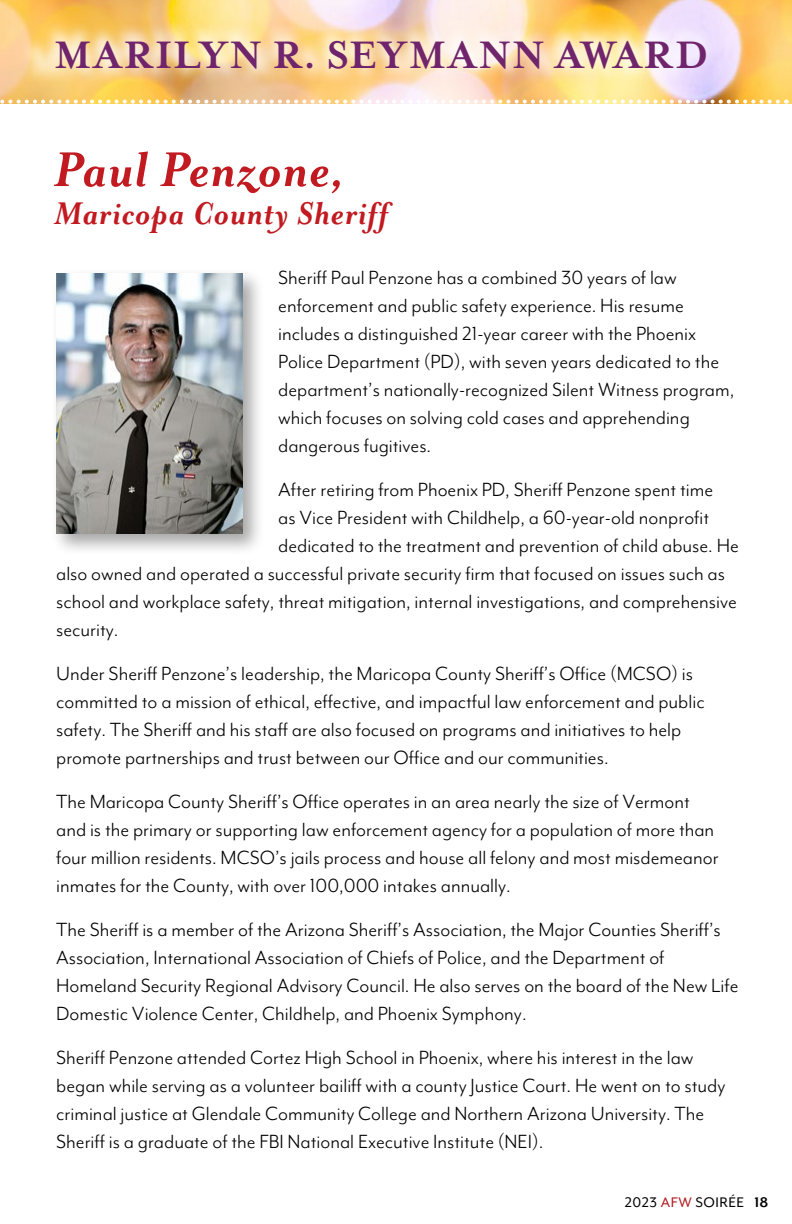
<style>
.page{position:relative;width:792px;height:1224px;background:#fff}
.page>*{position:absolute;margin:0;border:0;box-sizing:border-box;transform-origin:0 0}
.t1{font:italic 700 56px "Mrs Eaves OT";letter-spacing:.02em;color:#c11a20}
.t2{font:700 44px "Mrs Eaves OT";letter-spacing:.04em;color:#70246b}
.t3{font:italic 700 36px "Mrs Eaves OT";letter-spacing:.025em;color:#c11a20}
.t4{font:22px/28px "Mr Eaves Mod OT";color:#000}
.t5{font:16px "Mr Eaves Mod OT";letter-spacing:.03em;color:#000}
.s1{color:#af1b20}
.s2{font-weight:700}
</style>
<div class="page">
<img style="left:0;top:0;width:792px;height:104px">
<svg style="left:0;top:100px;width:778px;height:4px"></svg>
<div style="left:50px;top:267px;width:215px;height:289px;background:#000;opacity:.35"></div>
<img style="left:56px;top:273px;width:186px;height:261px">
<svg style="left:20px;top:35px;width:671px;height:50px;background:#f7ce8e"></svg>
<div style="left:37px;top:14px;width:685px;height:67px;background:#fff;opacity:.35"></div>
<svg style="left:42px;top:22px;width:671px;height:50px;background:#fadfb4"></svg>
<h2 class="t2" style="left:54px;top:29px;width:657px">MARILYN R. SEYMANN AWARD</h2>
<h1 class="t1" style="left:54px;top:139px;width:291px">Paul Penzone,</h1>
<h3 class="t3" style="left:54px;top:194px;width:336px">Maricopa County Sheriff</h3>
<p class="t4" style="left:278px;top:263px;width:458px">Sheriff Paul Penzone has a combined 30 years of law enforcement and public safety experience. His resume includes a distinguished 21-year career with the Phoenix Police Department (PD), with seven years dedicated to the department’s nationally-recognized Silent Witness program, which focuses on solving cold cases and apprehending dangerous fugitives.</p>
<p class="t4" style="left:278px;top:475px;width:436px">After retiring from Phoenix PD, Sheriff Penzone spent time</p>
<p class="t4" style="left:278px;top:503px;width:432px">as Vice President with Childhelp, a 60-year-old nonprofit</p>
<p class="t4" style="left:278px;top:531px;width:462px">dedicated to the treatment and prevention of child abuse. He</p>
<p class="t4" style="left:56px;top:559px;width:670px">also owned and operated a successful private security firm that focused on issues such as</p>
<p class="t4" style="left:56px;top:587px;width:682px">school and workplace safety, threat mitigation, internal investigations, and comprehensive</p>
<p class="t4" style="left:56px;top:615px;width:64px">security.</p>
<p class="t4" style="left:56px;top:659px;width:650px">Under Sheriff Penzone’s leadership, the Maricopa County Sheriff’s Office (MCSO) is committed to a mission of ethical, effective, and impactful law enforcement and public safety. The Sheriff and his staff are also focused on programs and initiatives to help promote partnerships and trust between our Office and our communities.</p>
<p class="t4" style="left:56px;top:787px;width:664px">The Maricopa County Sheriff’s Office operates in an area nearly the size of Vermont and is the primary or supporting law enforcement agency for a population of more than four million residents. MCSO’s jails process and house all felony and most misdemeanor inmates for the County, with over 100,000 intakes annually.</p>
<p class="t4" style="left:56px;top:915px;width:684px">The Sheriff is a member of the Arizona Sheriff’s Association, the Major Counties Sheriff’s Association, International Association of Chiefs of Police, and the Department of Homeland Security Regional Advisory Council. He also serves on the board of the New Life Domestic Violence Center, Childhelp, and Phoenix Symphony.</p>
<p class="t4" style="left:56px;top:1043px;width:671px">Sheriff Penzone attended Cortez High School in Phoenix, where his interest in the law began while serving as a volunteer bailiff with a county Justice Court. He went on to study criminal justice at Glendale Community College and Northern Arizona University. The Sheriff is a graduate of the FBI National Executive Institute (NEI).</p>
<p class="t5" style="left:625px;top:1194px;width:145px">2023 <span class="s1">AFW</span> SOIRÉE <span class="s2">18</span></p>
</div>
